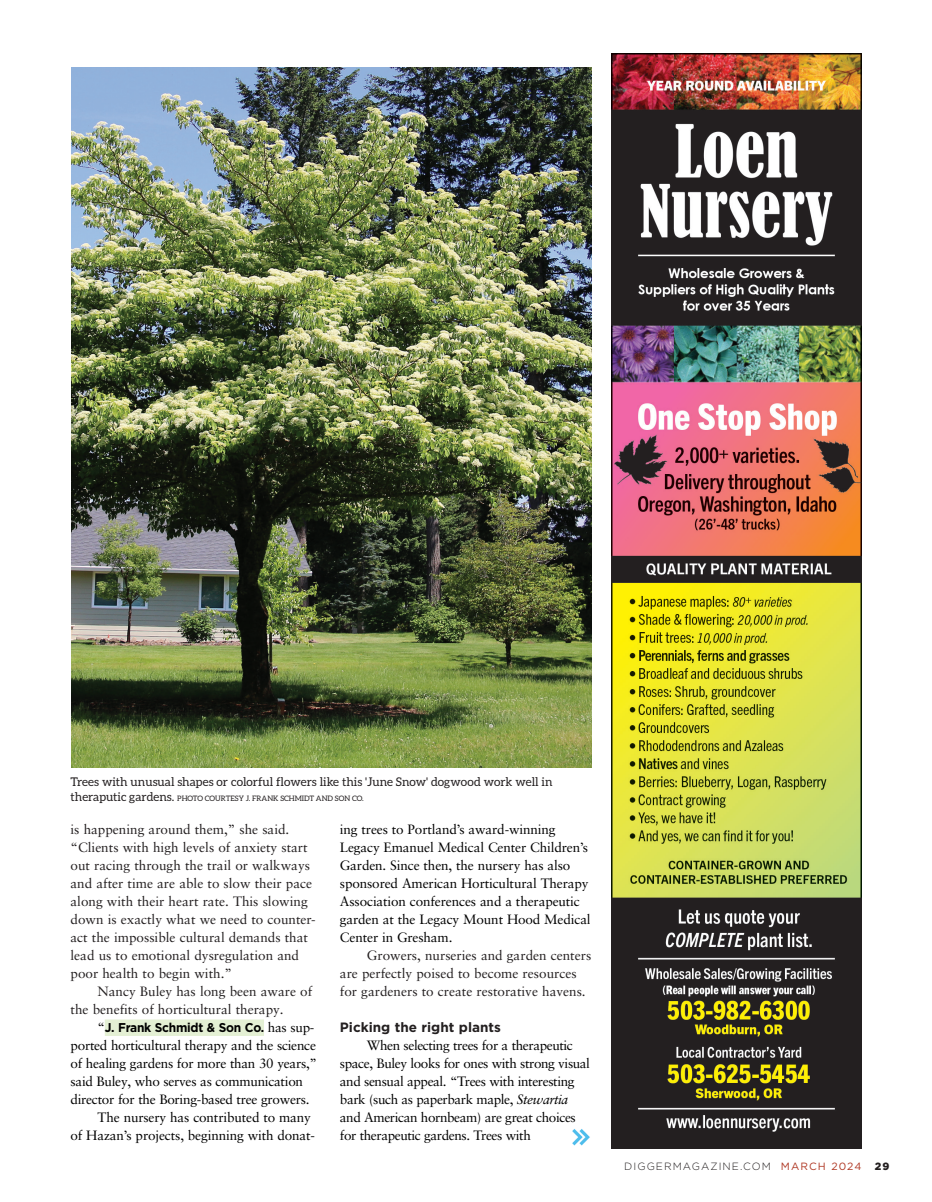
<style>
.page{position:relative;width:932px;height:1202px;background:#fff}
.page>*{position:absolute;margin:0;border:0;box-sizing:border-box;transform-origin:0 0}
.Body_Copy{font:13.5px/18px "Sabon LT Pro";letter-spacing:-.02em;color:#000}
.Body_Copy-2{font:13.5px/18px "Sabon LT Pro";color:#231f20}
.Body_Section_Subhed{font:700 13.5px "Gotham";color:#231f20}
.Body_Copy-3{font:700 12.75px "Gotham";letter-spacing:-.02em;color:#000;scale:.94 1}
.Image_Caption{font:12px "Aleo";color:#231f20}
.t1{font:300 10.5px "Gotham";letter-spacing:.1em;color:#231f20}
.t2{font:900 10.5px "Gotham";color:#231f20}
.Image_Caption-2{font:7.5px "Aleo";color:#231f20}
.s1{font-size:12px}
.s2{font-family:"Sabon LT Pro";font-weight:400;font-size:13.5px}
.s3{font-style:italic}
.s4{font-weight:400;color:#af3723}
</style>
<div class="page">
<img style="left:611px;top:54px;width:250px;height:1094px">
<div style="left:105px;top:1019px;width:159px;height:17px;background:#e4f0d4"></div>
<img style="left:71px;top:68px;width:520px;height:699px">
<img style="left:572px;top:1129px;width:18px;height:17px">
<p class="Image_Caption" style="left:71px;top:774px;width:483px">Trees with unusual shapes or colorful flowers like this 'June Snow' dogwood work well in</p>
<p class="Image_Caption-2" style="left:71px;top:793px;width:295px"><span class="s1">theraputic gardens.</span> PHOTO COURTESY J. FRANK SCHMIDT AND SON CO.</p>
<p class="Body_Copy-2" style="left:71px;top:820px;width:246px">is happening around them,” she said. “Clients with high levels of anxiety start out racing through the trail or walkways and after time are able to slow their pace along with their heart rate. This slowing down is exactly what we need to counter&shy;act the impossible cultural demands that lead us to emotional dysregulation and poor health to begin with.”</p>
<p class="Body_Copy-2" style="left:71px;top:982px;width:243px;text-indent:27px">Nancy Buley has long been aware of the benefits of horticultural therapy.</p>
<p class="Body_Copy-3" style="left:98px;top:1019px;width:232px"><span class="s2">“</span>J. Frank Schmidt &amp; Son Co. <span class="s2">has sup-</span></p>
<p class="Body_Copy" style="left:71px;top:1036px;width:248px">ported horticultural therapy and the science of healing gardens for more than 30 years,” said Buley, who serves as communication director for the Boring-based tree growers.</p>
<p class="Body_Copy" style="left:71px;top:1108px;width:246px;text-indent:27px">The nursery has contributed to many of Hazan’s projects, beginning with donat-</p>
<p class="Body_Copy" style="left:340px;top:820px;width:252px">ing trees to Portland’s award-winning Legacy Emanuel Medical Center Children’s Garden. Since then, the nursery has also sponsored American Horticultural Therapy Association conferences and a therapeutic garden at the Legacy Mount Hood Medical Center in Gresham.</p>
<p class="Body_Copy-2" style="left:340px;top:946px;width:253px;text-indent:27px">Growers, nurseries and garden centers are perfectly poised to become resources for gardeners to create restorative havens.</p>
<p class="Body_Section_Subhed" style="left:340px;top:1018px;width:162px">Picking the right plants</p>
<p class="Body_Copy" style="left:340px;top:1036px;width:252px;text-indent:27px">When selecting trees for a therapeutic space, Buley looks for ones with strong visual and sensual appeal. “Trees with interesting bark (such as paperbark maple, <span class="s3">Stewartia </span>and American hornbeam) are great choices for therapeutic gardens. Trees with</p>
<p class="t1" style="left:624px;top:1159px;width:239px">DIGGERMAGAZINE.COM <span class="s4">MARCH 2024</span></p>
<p class="t2" style="left:874px;top:1159px;width:16px">29</p>
</div>
